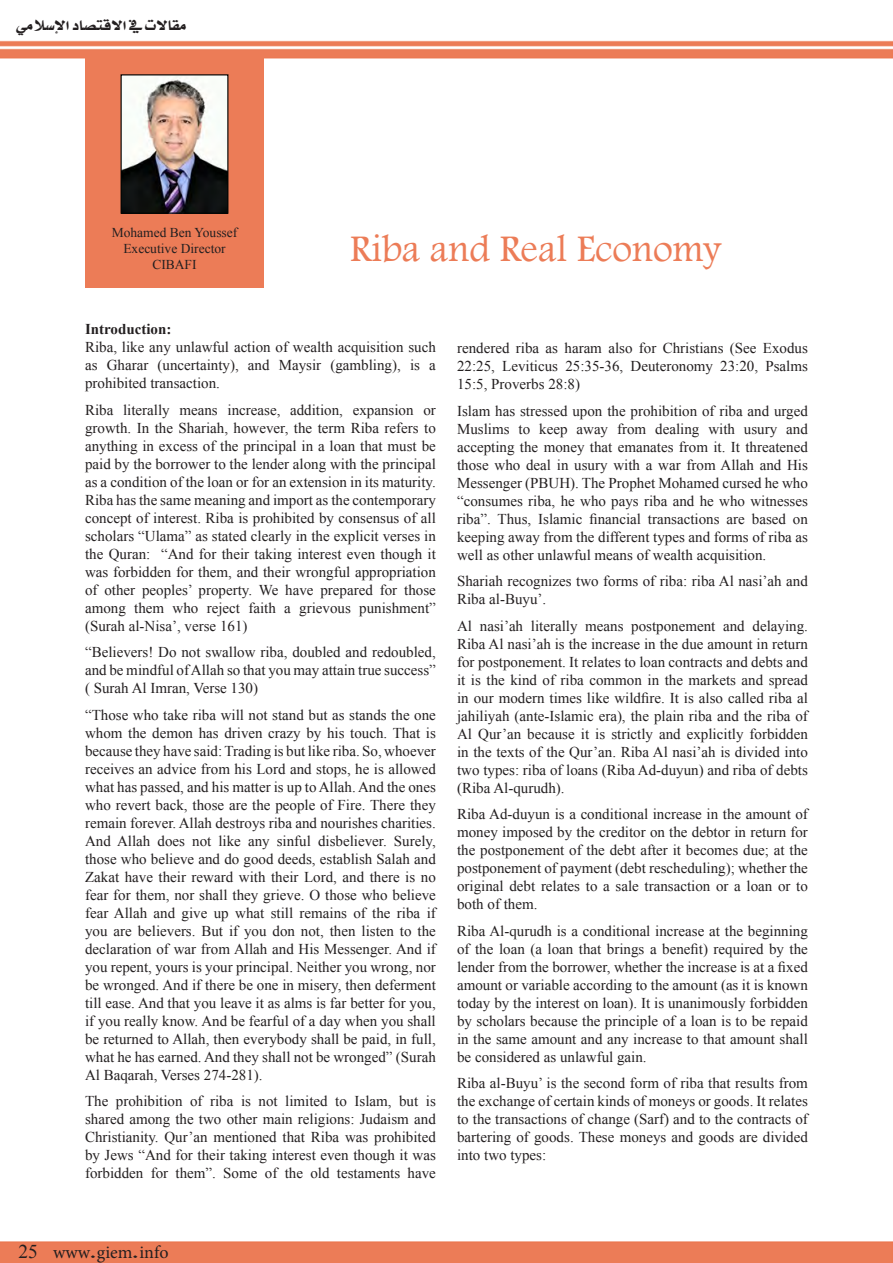
<style>
.page{position:relative;width:893px;height:1263px;background:#fff}
.page>*{position:absolute;margin:0;border:0;box-sizing:border-box;transform-origin:0 0}
.t1{font:39px "Footlight MT Light";color:#ec7c57}
.t2{font:18px "Minion Pro";color:#231f20}
.t3{font:16.5px "A Xt Share Q";color:#231f20}
.t4{font:15px/18px "Times New Roman";color:#231f20;text-align:justify}
.t5{font:700 15px "Times New Roman";color:#231f20}
.t6{font:13.5px/16.2px "Times New Roman";color:#231f20;text-align:center}
.s1{font-family:"Times New Roman";font-size:19.5px}
.s2{font-family:"A Xt Share Q"}
</style>
<div class="page">
<img style="left:0;top:40px;width:893px;height:1223px">
<div style="left:85px;top:57px;width:179px;height:231px;background:#ec7c57"></div>
<img style="left:123px;top:76px;width:103px;height:136px">
<div style="left:121px;top:74px;width:107px;height:140px;border:1px solid #040503"></div>
<p class="t3" style="left:16px;top:18px;width:73px">ي ا لم لإس س ادا</p>
<p class="t3" style="left:97px;top:18px;width:91px">لقت ي فا ت ل مقا</p>
<p class="t6" style="left:112px;top:224px;width:127px">Mohamed Ben Youssef<br>Executive Director<br>CIBAFI</p>
<h1 class="t1" style="left:350px;top:234px;width:373px">Riba and Real Economy</h1>
<p class="t5" style="left:85px;top:321px;width:88px">Introduction:</p>
<p class="t4" style="left:85px;top:338px;width:352px">Riba, like any unlawful action of wealth acquisition such as Gharar (uncertainty), and Maysir (gambling), is a prohibited transaction.</p>
<p class="t4" style="left:85px;top:401px;width:352px">Riba literally means increase, addition, expansion or growth. In the Shariah, however, the term Riba refers to anything in excess of the principal in a loan that must be paid by the borrower to the lender along with the principal as a condition of the loan or for an extension in its maturity.<br>Riba has the same meaning and import as the contemporary concept of interest. Riba is prohibited by consensus of all scholars “Ulama” as stated clearly in the explicit verses in the Quran: “And for their taking interest even though it was forbidden for them, and their wrongful appropriation of other peoples’ property. We have prepared for those among them who reject faith a grievous punishment” (Surah al-Nisa’, verse 161)</p>
<p class="t4" style="left:85px;top:643px;width:352px">“Believers! Do not swallow riba, doubled and redoubled, and be mindful of Allah so that you may attain true success” ( Surah Al Imran, Verse 130)</p>
<p class="t4" style="left:85px;top:706px;width:352px">“Those who take riba will not stand but as stands the one whom the demon has driven crazy by his touch. That is because they have said: Trading is but like riba. So, whoever receives an advice from his Lord and stops, he is allowed what has passed, and his matter is up to Allah. And the ones who revert back, those are the people of Fire. There they remain forever. Allah destroys riba and nourishes charities.<br>And Allah does not like any sinful disbeliever. Surely, those who believe and do good deeds, establish Salah and Zakat have their reward with their Lord, and there is no fear for them, nor shall they grieve. O those who believe fear Allah and give up what still remains of the riba if you are believers. But if you don not, then listen to the declaration of war from Allah and His Messenger. And if you repent, yours is your principal. Neither you wrong, nor be wronged. And if there be one in misery, then deferment till ease. And that you leave it as alms is far better for you, if you really know. And be fearful of a day when you shall be returned to Allah, then everybody shall be paid, in full, what he has earned. And they shall not be wronged” (Surah Al Baqarah, Verses 274-281).</p>
<p class="t4" style="left:85px;top:1092px;width:352px">The prohibition of riba is not limited to Islam, but is shared among the two other main religions: Judaism and Christianity. Qur’an mentioned that Riba was prohibited by Jews “And for their taking interest even though it was forbidden for them”. Some of the old testaments have</p>
<p class="t4" style="left:457px;top:339px;width:352px">rendered riba as haram also for Christians (See Exodus 22:25, Leviticus 25:35-36, Deuteronomy 23:20, Psalms 15:5, Proverbs 28:8)</p>
<p class="t4" style="left:457px;top:402px;width:352px">Islam has stressed upon the prohibition of riba and urged Muslims to keep away from dealing with usury and accepting the money that emanates from it. It threatened those who deal in usury with a war from Allah and His Messenger (PBUH). The Prophet Mohamed cursed he who “consumes riba, he who pays riba and he who witnesses riba”. Thus, Islamic financial transactions are based on keeping away from the different types and forms of riba as well as other unlawful means of wealth acquisition.</p>
<p class="t4" style="left:457px;top:572px;width:352px">Shariah recognizes two forms of riba: riba Al nasi’ah and<br>Riba al-Buyu’.</p>
<p class="t4" style="left:457px;top:617px;width:352px">Al nasi’ah literally means postponement and delaying.<br>Riba Al nasi’ah is the increase in the due amount in return for postponement. It relates to loan contracts and debts and it is the kind of riba common in the markets and spread in our modern times like wildfire. It is also called riba al jahiliyah (ante-Islamic era), the plain riba and the riba of Al Qur’an because it is strictly and explicitly forbidden in the texts of the Qur’an. Riba Al nasi’ah is divided into two types: riba of loans (Riba Ad-duyun) and riba of debts (Riba Al-qurudh).</p>
<p class="t4" style="left:457px;top:805px;width:352px">Riba Ad-duyun is a conditional increase in the amount of money imposed by the creditor on the debtor in return for the postponement of the debt after it becomes due; at the postponement of payment (debt rescheduling); whether the original debt relates to a sale transaction or a loan or to both of them.</p>
<p class="t4" style="left:457px;top:922px;width:352px">Riba Al-qurudh is a conditional increase at the beginning of the loan (a loan that brings a benefit) required by the lender from the borrower, whether the increase is at a fixed amount or variable according to the amount (as it is known today by the interest on loan). It is unanimously forbidden by scholars because the principle of a loan is to be repaid in the same amount and any increase to that amount shall be considered as unlawful gain.</p>
<p class="t4" style="left:457px;top:1074px;width:352px">Riba al-Buyu’ is the second form of riba that results from the exchange of certain kinds of moneys or goods. It relates to the transactions of change (Sarf) and to the contracts of bartering of goods. These moneys and goods are divided into two types:</p>
<p class="t2" style="left:18px;top:1240px;width:152px"><span class="s1">25</span> www<span class="s2">.</span>giem<span class="s2">.</span>info</p>
</div>
